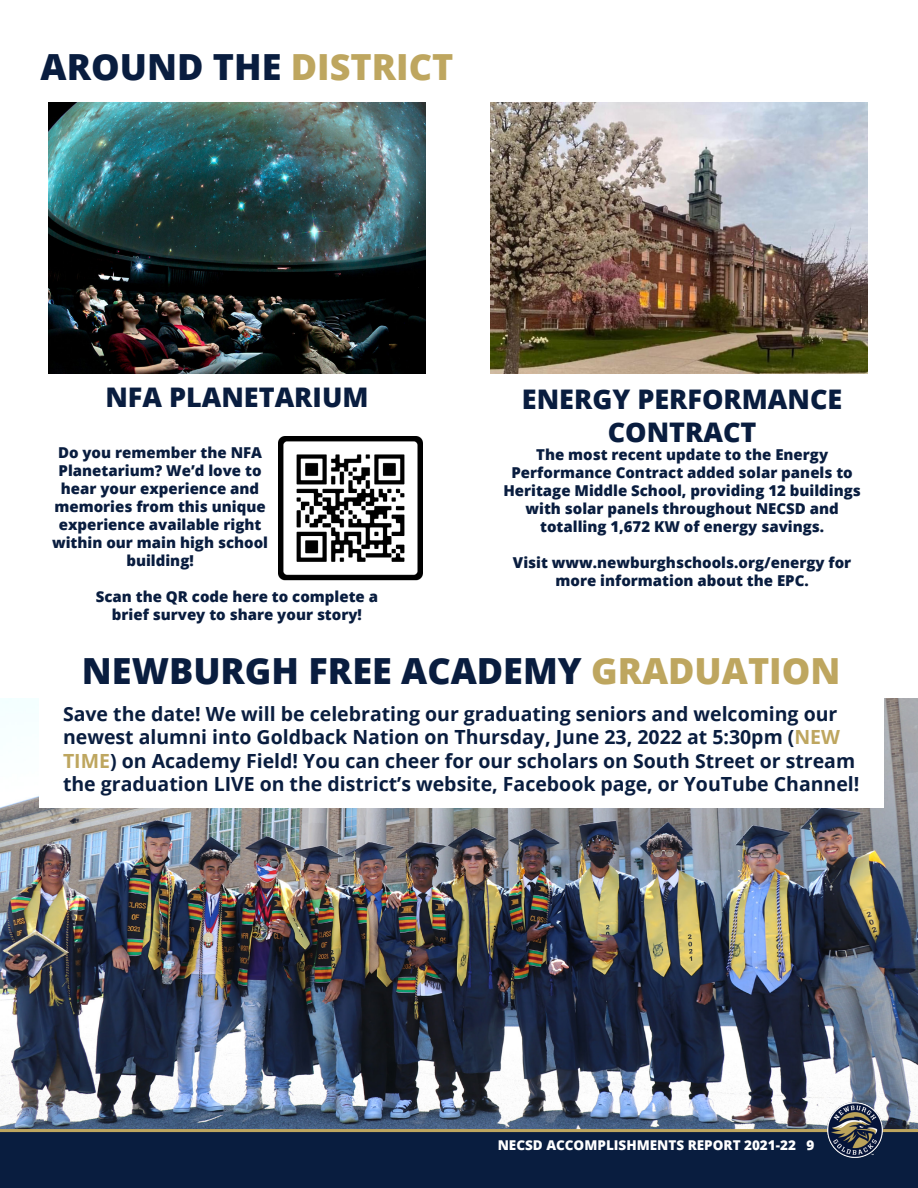
<style>
.page{position:relative;width:918px;height:1188px;background:#fff}
.page>*{position:absolute;margin:0;border:0;box-sizing:border-box;transform-origin:0 0}
.t1{font:800 36px "Open Sans";color:#091d3f}
.t2{font:800 27px/32.4px "Open Sans";color:#091d3f;text-align:center}
.t3{font:700 19.5px/23.4px "Open Sans";color:#091d3f}
.t4{font:800 15px/18px "Open Sans";color:#091d3f;text-align:center}
.t5{font:800 13.5px "Open Sans";color:#fff}
.s1{color:#bea65f}
</style>
<div class="page">
<img style="left:0;top:698px;width:918px;height:431px">
<div style="left:0;top:1129px;width:918px;height:59px;background:#091d3f"></div>
<div style="left:39px;top:694px;width:844px;height:114px;background:#fff"></div>
<img style="left:48px;top:103px;width:378px;height:271px">
<img style="left:279px;top:436px;width:144px;height:145px">
<img style="left:490px;top:103px;width:378px;height:271px">
<img style="left:827px;top:1102px;width:56px;height:56px">
<p class="t1" style="left:41px;top:40px;width:414px">AROUND THE <span class="s1">DISTRICT</span></p>
<p class="t2" style="left:105px;top:380px;width:265px">NFA PLANETARIUM</p>
<p class="t4" style="left:52px;top:443px;width:218px">Do you remember the NFA<br>Planetarium? We’d love to hear your experience and memories from this unique experience available right within our main high school building!</p>
<p class="t4" style="left:96px;top:587px;width:284px">Scan the QR code here to complete a</p>
<p class="t4" style="left:112px;top:605px;width:252px">brief survey to share your story!</p>
<p class="t2" style="left:522px;top:382px;width:322px">ENERGY PERFORMANCE<br>CONTRACT</p>
<p class="t4" style="left:503px;top:445px;width:359px">The most recent update to the Energy Performance Contract added solar panels to Heritage Middle School, providing 12 buildings with solar panels throughout NECSD and totalling 1,672 KW of energy savings.</p>
<p class="t4" style="left:513px;top:553px;width:340px">Visit www.newburghschools.org/energy for more information about the EPC.</p>
<p class="t1" style="left:82px;top:644px;width:760px">NEWBURGH FREE ACADEMY <span class="s1">GRADUATION</span></p>
<p class="t3" style="left:63px;top:702px;width:798px">Save the date! We will be celebrating our graduating seniors and welcoming our newest alumni into Goldback Nation on Thursday, June 23, 2022 at 5:30pm (<span class="s1">NEW TIME</span>) on Academy Field! You can cheer for our scholars on South Street or stream the graduation LIVE on the district’s website, Facebook page, or YouTube Channel!</p>
<p class="t5" style="left:498px;top:1135px;width:318px">NECSD ACCOMPLISHMENTS REPORT 2021-22 9</p>
</div>
